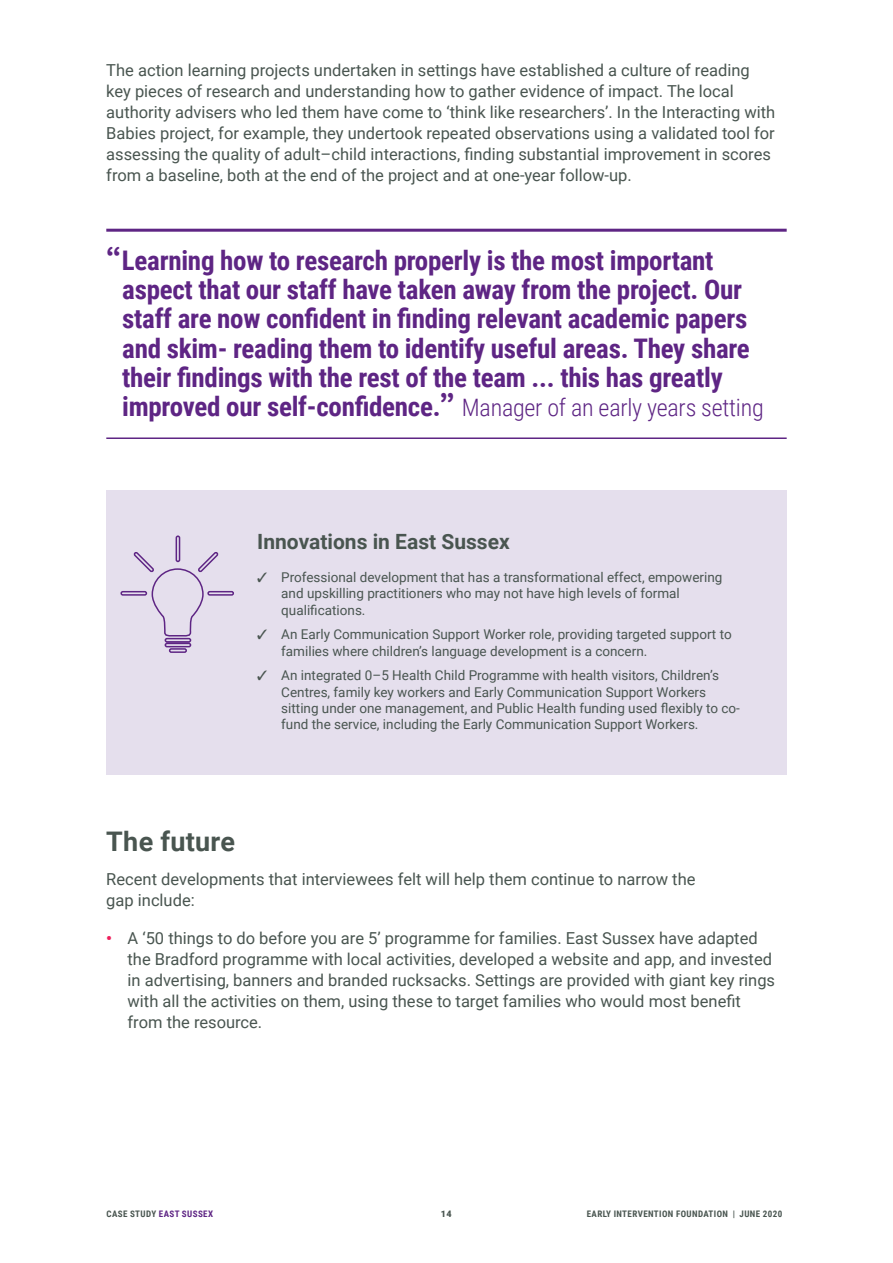
<style>
.page{position:relative;width:893px;height:1263px;background:#fff}
.page>*{position:absolute;margin:0;border:0;box-sizing:border-box;transform-origin:0 0}
.pullquote_purple{font:700 27px/29.2px "Roboto Condensed";letter-spacing:-.01em;color:#5e2584}
.t1{font:700 27px "Roboto";letter-spacing:.01em;color:#495550}
.pullquote_purple-2{font:300 24px "Roboto Condensed";letter-spacing:-.01em;color:#5e2584}
.EIF_box_bold_head_bi{font:700 21px "Roboto";color:#495550}
.body_para{font:16.5px/21px "Roboto";color:#495550}
.t2{font:13.5px/16.2px "Roboto";color:#495550}
.t3{font:700 9px "Roboto Condensed";letter-spacing:.045em;color:#495550}
.t4{font:700 9px "Roboto Condensed";letter-spacing:.045em;color:#5e2584}
.t5{font:900 9px "Roboto";color:#495550}
.s1{font-family:"Arial Rounded MT Bold";font-weight:400;font-size:31.5px}
.s2{font-weight:700;font-size:27px}
.s3{font-weight:700;color:#ee1e5b}
.s4{color:#495550}
</style>
<div class="page">
<hr style="left:106px;top:229px;width:681px;height:3px;background:#5e2584">
<hr style="left:106px;top:437px;width:681px;height:2px;background:#5e2584">
<div style="left:106px;top:491px;width:681px;height:106px;background:#e5dfed"></div>
<div style="left:106px;top:587px;width:681px;height:114px;background:#e5dfed"></div>
<div style="left:106px;top:628px;width:681px;height:147px;background:#e5dfed"></div>
<svg style="left:120px;top:535px;width:114px;height:118px"></svg>
<p class="body_para" style="left:106px;top:59px;width:670px">The action learning projects undertaken in settings have established a culture of reading key pieces of research and understanding how to gather evidence of impact. The local authority advisers who led them have come to ‘think like researchers’. In the Interacting with Babies project, for example, they undertook repeated observations using a validated tool for assessing the quality of adult–child interactions, finding substantial improvement in scores from a baseline, both at the end of the project and at one-year follow-up.</p>
<p class="pullquote_purple" style="left:122px;top:245px;width:629px;text-indent:-16px"><span class="s1">“</span>Learning how to research properly is the most important aspect that our staff have taken away from the project. Our staff are now confident in finding relevant academic papers and skim- reading them to identify useful areas. They share their findings with the rest of the team ... this has greatly</p>
<p class="pullquote_purple-2" style="left:122px;top:391px;width:643px"><span class="s2">improved our self-confidence.</span><span class="s1">”</span> Manager of an early years setting</p>
<p class="EIF_box_bold_head_bi" style="left:257px;top:527px;width:254px">Innovations in East Sussex</p>
<p class="t2" style="left:281px;top:569px;width:443px;text-indent:-24px">✓ Professional development that has a transformational effect, empowering and upskilling practitioners who may not have high levels of formal qualifications.</p>
<p class="t2" style="left:281px;top:626px;width:452px;text-indent:-24px">✓ An Early Communication Support Worker role, providing targeted support to families where children’s language development is a concern.</p>
<p class="t2" style="left:281px;top:667px;width:460px;text-indent:-24px">✓ An integrated 0–5 Health Child Programme with health visitors, Children’s Centres, family key workers and Early Communication Support Workers sitting under one management, and Public Health funding used flexibly to co&shy;fund the service, including the Early Communication Support Workers.</p>
<p class="t1" style="left:106px;top:823px;width:130px">The future</p>
<p class="body_para" style="left:106px;top:868px;width:591px">Recent developments that interviewees felt will help them continue to narrow the gap include:</p>
<p class="body_para" style="left:128px;top:927px;width:649px;text-indent:-21px"><span class="s3">•</span> A ‘50 things to do before you are 5’ programme for families. East Sussex have adapted the Bradford programme with local activities, developed a website and app, and invested in advertising, banners and branded rucksacks. Settings are provided with giant key rings with all the activities on them, using these to target families who would most benefit from the resource.</p>
<p class="t4" style="left:106px;top:1207px;width:108px"><span class="s4">CASE STUDY</span> EAST SUSSEX</p>
<p class="t5" style="left:441px;top:1207px;width:12px">14</p>
<p class="t3" style="left:587px;top:1207px;width:197px">EARLY INTERVENTION FOUNDATION | JUNE 2020</p>
</div>
